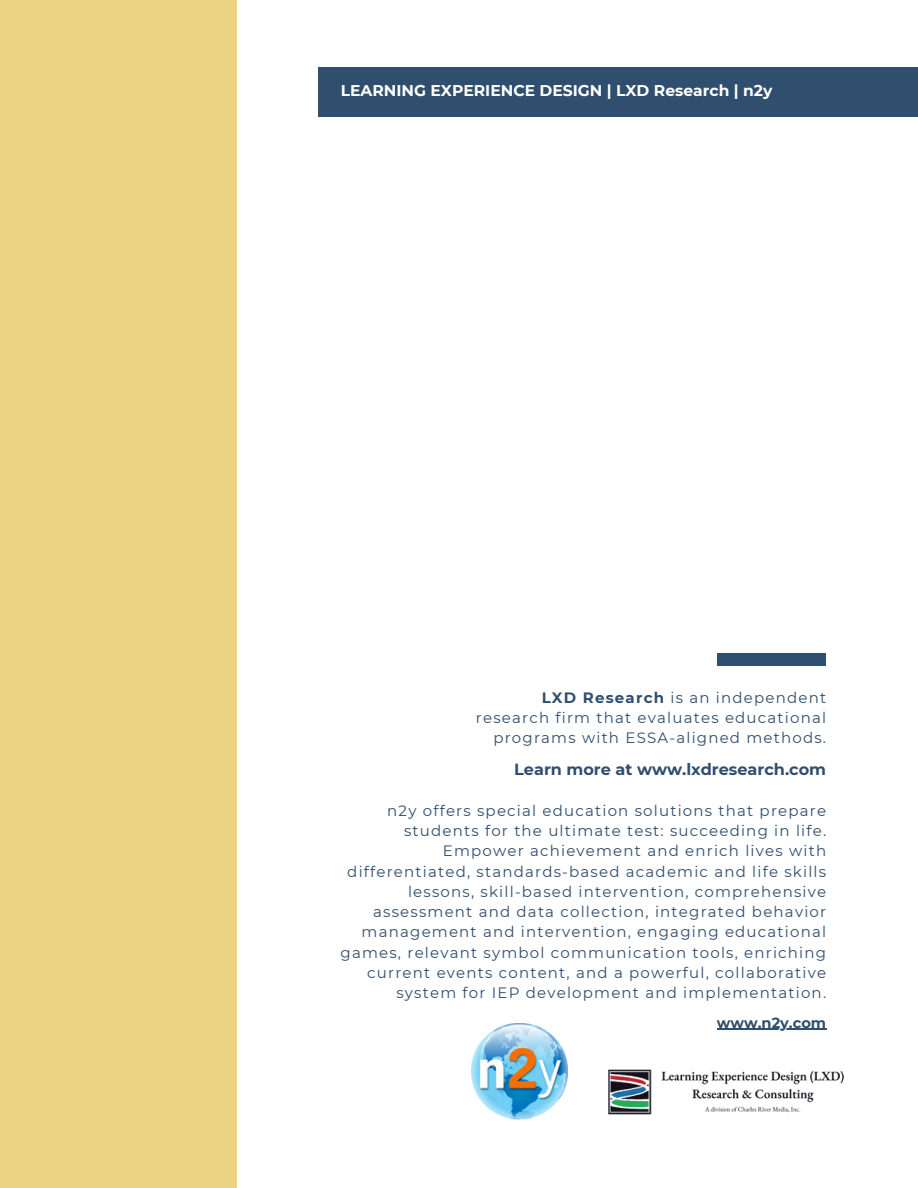
<style>
.page{position:relative;width:918px;height:1188px;background:#fff}
.page>*{position:absolute;margin:0;border:0;box-sizing:border-box;transform-origin:0 0}
.t1{font:700 16.05px "Montserrat";color:#304e6d}
.t2{font:700 15.6px "Montserrat";color:#fff}
.t3{font:15px/20.2px "Montserrat";letter-spacing:.08em;color:#304e6d;text-align:right}
.t4{font:700 14.55px "Montserrat";color:#304e6d}
.s1{font-weight:700}
</style>
<div class="page">
<div style="left:319px;top:68px;width:599px;height:48px;background:#304e6d"></div>
<hr style="left:717px;top:1029px;width:109px;height:1px;background:#304e6d">
<div style="left:718px;top:653px;width:108px;height:13px;background:#304e6d"></div>
<div style="left:0;top:0;width:237px;height:1188px;background:#edd384"></div>
<img style="left:608px;top:1069px;width:236px;height:46px">
<img style="left:471px;top:1024px;width:96px;height:95px">
<h1 class="t2" style="left:341px;top:81px;width:433px">LEARNING EXPERIENCE DESIGN | LXD Research | n2y</h1>
<p class="t3" style="left:476px;top:687px;width:352px"><span class="s1">LXD Research</span> is an independent research firm that evaluates educational programs with ESSA-aligned methods.</p>
<h1 class="t1" style="left:514px;top:759px;width:313px">Learn more at www.lxdresearch.com</h1>
<p class="t3" style="left:341px;top:800px;width:487px">n2y offers special education solutions that prepare students for the ultimate test: succeeding in life.<br>Empower achievement and enrich lives with differentiated, standards‑based academic and life skills lessons, skill‑based intervention, comprehensive assessment and data collection, integrated behavior management and intervention, engaging educational games, relevant symbol communication tools, enriching current events content, and a powerful, collaborative system for IEP development and implementation.</p>
<p class="t4" style="left:717px;top:1014px;width:111px">www.n2y.com</p>
</div>
